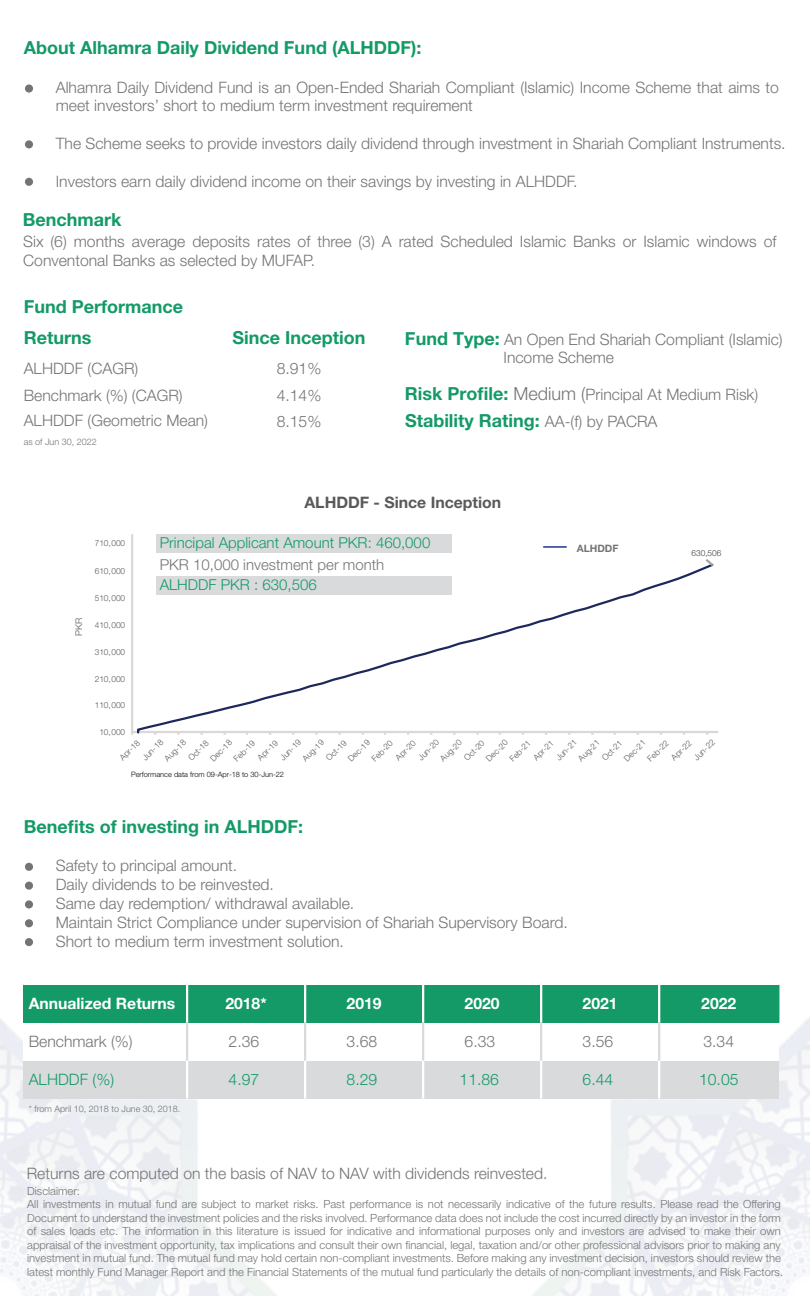
<style>
.page{position:relative;width:810px;height:1296px;background:#fff}
.page>*{position:absolute;margin:0;border:0;box-sizing:border-box;transform-origin:0 0}
.t1{font:700 18px/31.1px "Helvetica Neue LT Pro";color:#139a67}
.t2{font:300 15.75px/18.9px "Helvetica Neue LT Pro";color:#747474}
.t3{font:700 15.75px "Helvetica Neue LT Pro";color:#fff}
.t4{font:300 15.75px "Helvetica Neue LT Pro";color:#139a67}
.t5{font:700 15.75px "Helvetica Neue LT Pro";color:#595959}
.t6{font:300 15.08px "Helvetica Neue LT Pro";color:#139a67}
.t7{font:300 15.08px "Helvetica Neue LT Pro";color:#747474}
.t8{font:300 11.25px/13.5px "Helvetica Neue LT Pro";color:#747474}
.t9{font:700 10.12px "Helvetica Neue LT Pro";color:#747474}
.t10{font:300 9.22px "Helvetica Neue LT Pro";color:#595959}
.t11{font:300 9px "Helvetica Neue LT Pro";color:#747474}
.t12{font:300 8.33px "Helvetica Neue LT Pro";color:#595959}
.t13{font:300 8.33px "Helvetica Neue LT Pro";color:#404040}
.t14{font:300 7.42px "Helvetica Neue LT Pro";color:#040503}
.s1{font-weight:700;font-size:18px;color:#139a67}
.s2{font-size:18px}
.s3{font-weight:300;font-size:15.75px;color:#747474}
</style>
<div class="page">
<img style="left:0;top:1016px;width:280px;height:280px">
<div style="left:25px;top:84px;width:8px;height:9px;background:#747474;border-radius:50%"></div>
<div style="left:25px;top:863px;width:8px;height:8px;background:#747474;border-radius:50%"></div>
<div style="left:25px;top:882px;width:8px;height:8px;background:#747474;border-radius:50%"></div>
<div style="left:25px;top:900px;width:8px;height:9px;background:#747474;border-radius:50%"></div>
<div style="left:25px;top:919px;width:8px;height:8px;background:#747474;border-radius:50%"></div>
<div style="left:25px;top:938px;width:8px;height:8px;background:#747474;border-radius:50%"></div>
<div style="left:25px;top:140px;width:8px;height:8px;background:#747474;border-radius:50%"></div>
<div style="left:25px;top:178px;width:8px;height:8px;background:#747474;border-radius:50%"></div>
<div style="left:24px;top:985px;width:755px;height:38px;background:#139a67"></div>
<div style="left:24px;top:1023px;width:755px;height:38px;background:#fff"></div>
<div style="left:24px;top:1061px;width:755px;height:37px;background:#d9dadc"></div>
<hr style="left:186px;top:985px;width:2px;height:38px;background:#fff">
<hr style="left:186px;top:1061px;width:2px;height:38px;background:#fff">
<hr style="left:304px;top:985px;width:2px;height:38px;background:#fff">
<hr style="left:304px;top:1061px;width:2px;height:38px;background:#fff">
<hr style="left:422px;top:985px;width:2px;height:38px;background:#fff">
<hr style="left:422px;top:1061px;width:2px;height:38px;background:#fff">
<hr style="left:540px;top:985px;width:2px;height:38px;background:#fff">
<hr style="left:540px;top:1061px;width:2px;height:38px;background:#fff">
<hr style="left:658px;top:985px;width:2px;height:38px;background:#fff">
<hr style="left:658px;top:1061px;width:2px;height:38px;background:#fff">
<hr style="left:186px;top:1023px;width:2px;height:38px;background:#d9dadc">
<hr style="left:304px;top:1023px;width:2px;height:38px;background:#d9dadc">
<hr style="left:422px;top:1023px;width:2px;height:38px;background:#d9dadc">
<hr style="left:540px;top:1023px;width:2px;height:38px;background:#d9dadc">
<hr style="left:658px;top:1023px;width:2px;height:38px;background:#d9dadc">
<hr style="left:131px;top:534px;width:2px;height:198px;background:#dad9d8">
<hr style="left:544px;top:546px;width:22px;height:2px;background:#364b9b">
<div style="left:156px;top:534px;width:295px;height:19px;background:#d9dadc"></div>
<hr style="left:132px;top:731px;width:586px;height:2px;background:#dad9d8">
<svg style="left:137px;top:567px;width:572px;height:168px"></svg>
<svg style="left:703px;top:559px;width:11px;height:9px"></svg>
<p class="t1" style="left:24px;top:32px;width:399px">About Alhamra Daily Dividend Fund (ALHDDF):</p>
<p class="t2" style="left:56px;top:77px;width:725px">Alhamra Daily Dividend Fund is an Open-Ended Shariah Compliant (Islamic) Income Scheme that aims to meet investors’ short to medium term investment requirement</p>
<p class="t2" style="left:56px;top:134px;width:731px">The Scheme seeks to provide investors daily dividend through investment in Shariah Compliant Instruments.</p>
<p class="t2" style="left:56px;top:172px;width:523px">Investors earn daily dividend income on their savings by investing in ALHDDF.</p>
<p class="t1" style="left:23px;top:204px;width:100px">Benchmark</p>
<p class="t2" style="left:23px;top:232px;width:755px">Six (6) months average deposits rates of three (3) A rated Scheduled Islamic Banks or Islamic windows of<br>Conventonal Banks as selected by MUFAP.</p>
<p class="t1" style="left:24px;top:291px;width:161px">Fund Performance<br>Returns</p>
<p class="t2" style="left:24px;top:355px;width:161px;line-height:26.8px">ALHDDF (CAGR)<br>Benchmark (%) (CAGR)</p>
<p class="t2" style="left:277px;top:355px;width:46px;line-height:26.8px">8.91%<br>4.14%</p>
<p class="t2" style="left:24px;top:411px;width:186px">ALHDDF (Geometric Mean)</p>
<p class="t11" style="left:24px;top:436px;width:75px">as of Jun 30, 2022</p>
<p class="t1" style="left:233px;top:322px;width:134px">Since Inception</p>
<p class="t2" style="left:277px;top:411px;width:46px">8.15%</p>
<p class="t2" style="left:504px;top:329px;width:281px;text-indent:-99px"><span class="s1">Fund Type:</span> An Open End Shariah Compliant (Islamic)<br>Income Scheme</p>
<p class="t2" style="left:405px;top:385px;width:355px"><span class="s1">Risk Profile:</span> <span class="s2">Medium (</span>Principal At Medium Risk)</p>
<p class="t1" style="left:405px;top:405px;width:254px">Stability Rating: <span class="s3">AA-(f) by PACRA</span></p>
<p class="t10" style="left:73px;top:636px;width:20px;rotate:-90deg">PKR</p>
<p class="t12" style="left:95px;top:538px;width:32px">710,000</p>
<p class="t12" style="left:95px;top:566px;width:32px">610,000</p>
<p class="t12" style="left:95px;top:593px;width:32px">510,000</p>
<p class="t12" style="left:95px;top:620px;width:32px">410,000</p>
<p class="t12" style="left:95px;top:647px;width:32px">310,000</p>
<p class="t12" style="left:95px;top:673px;width:32px">210,000</p>
<p class="t12" style="left:95px;top:700px;width:32px">110,000</p>
<p class="t12" style="left:99px;top:727px;width:27px">10,000</p>
<p class="t5" style="left:304px;top:493px;width:198px">ALHDDF - Since Inception</p>
<p class="t6" style="left:160px;top:534px;width:272px">Principal Applicant Amount PKR: 460,000</p>
<p class="t9" style="left:577px;top:542px;width:43px">ALHDDF</p>
<p class="t7" style="left:160px;top:555px;width:226px">PKR 10,000 investment per month</p>
<p class="t6" style="left:160px;top:576px;width:159px">ALHDDF PKR : 630,506</p>
<p class="t13" style="left:691px;top:548px;width:32px">630,506</p>
<p class="t12" style="left:117px;top:756px;width:27px;rotate:-45deg">Apr-18</p>
<p class="t12" style="left:140px;top:756px;width:27px;rotate:-45deg">Jun-18</p>
<p class="t12" style="left:162px;top:756px;width:28px;rotate:-45deg">Aug-18</p>
<p class="t12" style="left:186px;top:756px;width:26px;rotate:-45deg">Oct-18</p>
<p class="t12" style="left:208px;top:756px;width:28px;rotate:-45deg">Dec-18</p>
<p class="t12" style="left:232px;top:756px;width:27px;rotate:-45deg">Feb-19</p>
<p class="t12" style="left:255px;top:756px;width:27px;rotate:-45deg">Apr-19</p>
<p class="t12" style="left:278px;top:756px;width:27px;rotate:-45deg">Jun-19</p>
<p class="t12" style="left:300px;top:756px;width:28px;rotate:-45deg">Aug-19</p>
<p class="t12" style="left:324px;top:756px;width:26px;rotate:-45deg">Oct-19</p>
<p class="t12" style="left:346px;top:756px;width:28px;rotate:-45deg">Dec-19</p>
<p class="t12" style="left:370px;top:756px;width:27px;rotate:-45deg">Feb-20</p>
<p class="t12" style="left:393px;top:756px;width:27px;rotate:-45deg">Apr-20</p>
<p class="t12" style="left:416px;top:756px;width:27px;rotate:-45deg">Jun-20</p>
<p class="t12" style="left:438px;top:756px;width:28px;rotate:-45deg">Aug-20</p>
<p class="t12" style="left:462px;top:756px;width:26px;rotate:-45deg">Oct-20</p>
<p class="t12" style="left:484px;top:756px;width:28px;rotate:-45deg">Dec-20</p>
<p class="t12" style="left:507px;top:756px;width:27px;rotate:-45deg">Feb-21</p>
<p class="t12" style="left:531px;top:756px;width:27px;rotate:-45deg">Apr-21</p>
<p class="t12" style="left:554px;top:756px;width:27px;rotate:-45deg">Jun-21</p>
<p class="t12" style="left:576px;top:756px;width:28px;rotate:-45deg">Aug-21</p>
<p class="t12" style="left:600px;top:756px;width:26px;rotate:-45deg">Oct-21</p>
<p class="t12" style="left:622px;top:756px;width:28px;rotate:-45deg">Dec-21</p>
<p class="t12" style="left:645px;top:756px;width:27px;rotate:-45deg">Feb-22</p>
<p class="t12" style="left:669px;top:756px;width:27px;rotate:-45deg">Apr-22</p>
<p class="t12" style="left:692px;top:756px;width:27px;rotate:-45deg">Jun-22</p>
<p class="t14" style="left:131px;top:770px;width:155px">Performance data from 09-Apr-18 to 30-Jun-22</p>
<p class="t1" style="left:24px;top:810px;width:281px">Benefits of investing in ALHDDF:</p>
<p class="t2" style="left:56px;top:856px;width:514px">Safety to principal amount.<br>Daily dividends to be reinvested.<br>Same day redemption/ withdrawal available.<br>Maintain Strict Compliance under supervision of Shariah Supervisory Board.<br>Short to medium term investment solution.</p>
<p class="t3" style="left:29px;top:994px;width:148px">Annualized Returns</p>
<p class="t3" style="left:225px;top:994px;width:43px">2018*</p>
<p class="t2" style="left:29px;top:1032px;width:105px">Benchmark (%)</p>
<p class="t4" style="left:29px;top:1070px;width:87px">ALHDDF (%)</p>
<p class="t2" style="left:229px;top:1032px;width:32px">2.36</p>
<p class="t4" style="left:229px;top:1070px;width:32px">4.97</p>
<p class="t11" style="left:29px;top:1104px;width:153px">* from April 10, 2018 to June 30, 2018.</p>
<p class="t3" style="left:347px;top:994px;width:37px">2019</p>
<p class="t2" style="left:347px;top:1032px;width:32px">3.68</p>
<p class="t4" style="left:347px;top:1070px;width:32px">8.29</p>
<p class="t3" style="left:465px;top:994px;width:37px">2020</p>
<p class="t2" style="left:465px;top:1032px;width:32px">6.33</p>
<p class="t4" style="left:460px;top:1070px;width:41px">11.86</p>
<p class="t3" style="left:583px;top:994px;width:37px">2021</p>
<p class="t2" style="left:583px;top:1032px;width:32px">3.56</p>
<p class="t4" style="left:583px;top:1070px;width:32px">6.44</p>
<p class="t3" style="left:701px;top:994px;width:37px">2022</p>
<p class="t2" style="left:704px;top:1032px;width:32px">3.34</p>
<p class="t4" style="left:699px;top:1070px;width:41px">10.05</p>
<p class="t2" style="left:27px;top:1164px;width:522px">Returns are computed on the basis of NAV to NAV with dividends reinvested.</p>
<p class="t8" style="left:27px;top:1184px;width:757px">Disclaimer:<br>All investments in mutual fund are subject to market risks. Past performance is not necessarily indicative of the future results. Please read the Offering Document to understand the investment policies and the risks involved. Performance data does not include the cost incurred directly by an investor in the form of sales loads etc. The information in this literature is issued for indicative and informational purposes only and investors are advised to make their own appraisal of the investment opportunity, tax implications and consult their own financial, legal, taxation and/or other professional advisors prior to making any investment in mutual fund. The mutual fund may hold certain non-compliant investments. Before making any investment decision, investors should review the latest monthly Fund Manager Report and the Financial Statements of the mutual fund particularly the details of non-compliant investments, and Risk Factors.</p>
</div>
